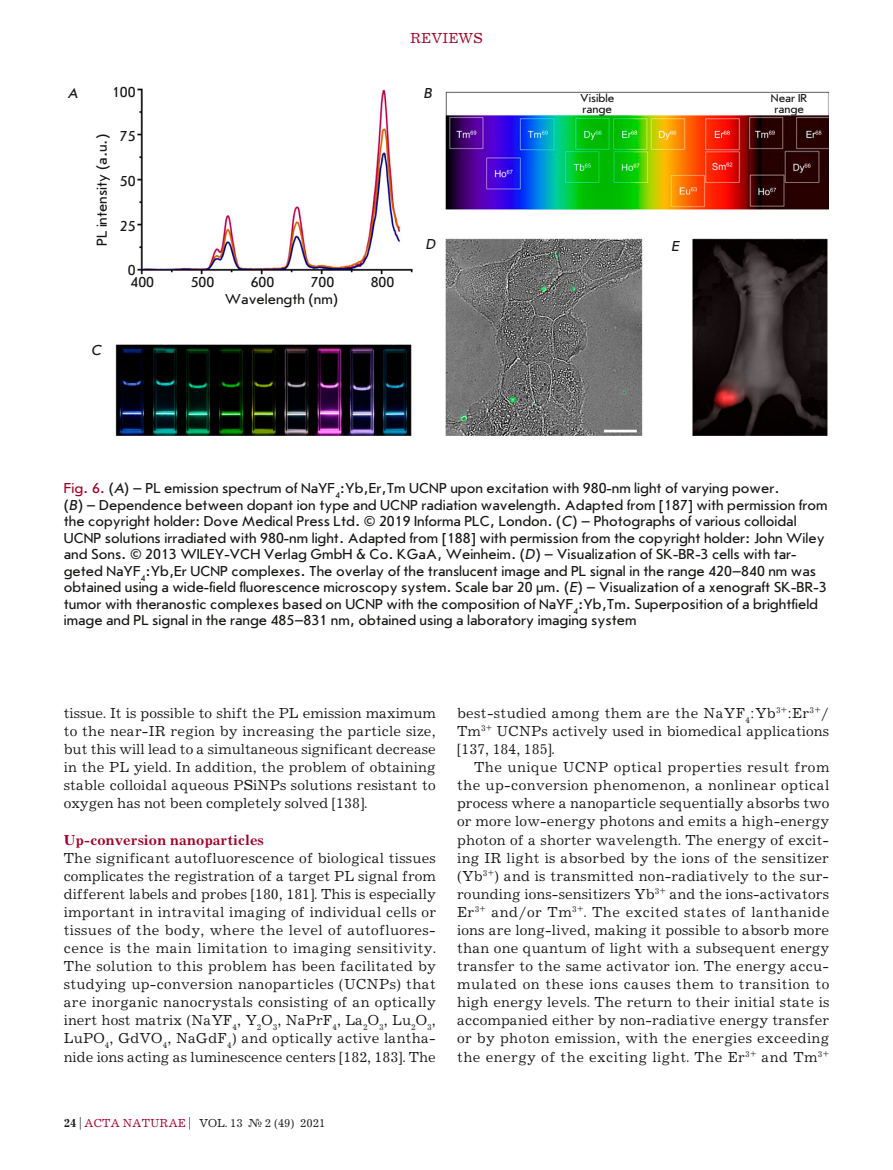
<style>
.page{position:relative;width:893px;height:1170px;background:#fff}
.page>*{position:absolute;margin:0;border:0;box-sizing:border-box;transform-origin:0 0}
.Текст{font:15px/18px "Journal C";letter-spacing:.015em;color:#181716;text-align:justify}
.Подпись_Фото{font:15px/16.5px "Journal Sans C";color:#181716}
.Текст_без_Отступа{font:15px/18px "Journal C";color:#181716;text-align:justify}
.subhead2{font:700 15px "Journal C";color:#a4002a}
.t1{font:15px "Journal C";color:#a4002a}
.Подпись_Фото-2{font:italic 15px "Journal Sans C";color:#181716}
.t2{font:12px "Journal C";color:#181716}
.Подпись_Фото-3{font:12px/10.5px "Journal Sans C";color:#181716}
.s1{color:#a4002a}
.s2{font-style:italic}
.s3{font-weight:700}
</style>
<div class="page">
<img style="left:115px;top:88px;width:713px;height:348px">
<p class="t1" style="left:410px;top:31px;width:74px">REVIEWS</p>
<p class="Подпись_Фото-2" style="left:68px;top:85px;width:11px">А</p>
<p class="Подпись_Фото" style="left:112px;top:84px;width:25px">100</p>
<p class="Подпись_Фото" style="left:120px;top:128px;width:17px">75</p>
<p class="Подпись_Фото" style="left:120px;top:173px;width:17px">50</p>
<p class="Подпись_Фото" style="left:120px;top:218px;width:17px">25</p>
<p class="Подпись_Фото" style="left:128px;top:262px;width:9px">0</p>
<p class="Подпись_Фото" style="left:94px;top:246px;width:114px;rotate:-90deg">PL intensity (a.u.)</p>
<p class="Подпись_Фото" style="left:131px;top:274px;width:25px">400</p>
<p class="Подпись_Фото" style="left:191px;top:274px;width:25px">500</p>
<p class="Подпись_Фото" style="left:251px;top:274px;width:25px">600</p>
<p class="Подпись_Фото" style="left:311px;top:274px;width:25px">700</p>
<p class="Подпись_Фото" style="left:371px;top:274px;width:25px">800</p>
<p class="Подпись_Фото" style="left:225px;top:291px;width:115px">Wavelength (nm)</p>
<p class="Подпись_Фото-2" style="left:91px;top:342px;width:12px">C</p>
<p class="Подпись_Фото-2" style="left:424px;top:85px;width:10px">B</p>
<p class="Подпись_Фото-3" style="left:580px;top:94px;width:36px">Visible range</p>
<p class="Подпись_Фото-3" style="left:771px;top:93px;width:38px">Near IR range</p>
<p class="Подпись_Фото-2" style="left:426px;top:236px;width:12px">D</p>
<p class="Подпись_Фото-2" style="left:671px;top:238px;width:10px">E</p>
<p class="Подпись_Фото" style="left:64px;top:480px;width:765px"><span class="s1">Fig. 6.</span> (<span class="s2">A</span>) – PL emission spectrum of NaYF<sub>4</sub>:Yb,Er,Tm UCNP upon excitation with 980-nm light of varying power.<br>(<span class="s2">B</span>) – Dependence between dopant ion type and UCNP radiation wavelength. Adapted from [187] with permission from the copyright holder: Dove Medical Press Ltd. © 2019 Informa PLC, London. (<span class="s2">C</span>) – Photographs of various colloidal UCNP solutions irradiated with 980-nm light. Adapted from [188] with permission from the copyright holder: John Wiley and Sons. © 2013 WILEY-VCH Verlag GmbH &amp; Co. KGaA, Weinheim. (<span class="s2">D</span>) – Visualization of SK-BR-3 cells with tar&shy;geted NaYF<sub>4</sub>:Yb,Er UCNP complexes. The overlay of the translucent image and PL signal in the range 420–840 nm was obtained using a wide-field fluorescence microscopy system. Scale bar 20 μm. (<span class="s2">E</span>) – Visualization of a xenograft SK-BR-3 tumor with theranostic complexes based on UCNP with the composition of NaYF<sub>4</sub>:Yb,Tm. Superposition of a brightfield image and PL signal in the range 485–831 nm, obtained using a laboratory imaging system</p>
<p class="Текст" style="left:64px;top:704px;width:374px">tissue. It is possible to shift the PL emission maximum to the near-IR region by increasing the particle size, but this will lead to a simultaneous significant decrease in the PL yield. In addition, the problem of obtaining stable colloidal aqueous PSiNPs solutions resistant to oxygen has not been completely solved [138].</p>
<p class="subhead2" style="left:64px;top:831px;width:202px">Up-conversion nanoparticles</p>
<p class="Текст_без_Отступа" style="left:64px;top:849px;width:374px">The significant autofluorescence of biological tissues complicates the registration of a target PL signal from different labels and probes [180, 181]. This is especially important in intravital imaging of individual cells or tissues of the body, where the level of autofluores&shy;cence is the main limitation to imaging sensitivity.<br>The solution to this problem has been facilitated by studying up-conversion nanoparticles (UCNPs) that are inorganic nanocrystals consisting of an optically inert host matrix (NaYF<sub>4</sub>, Y<sub>2</sub>O<sub>3</sub>, NaPrF<sub>4</sub>, La<sub>2</sub>O<sub>3</sub>, Lu<sub>2</sub>O<sub>3</sub>, LuPO<sub>4</sub>, GdVO<sub>4</sub>, NaGdF<sub>4</sub>) and optically active lantha&shy;nide ions acting as luminescence centers [182, 183]. The</p>
<p class="t2" style="left:64px;top:1116px;width:263px"><span class="s3">24</span> | <span class="s1">ACTA NATURAE</span> | VOL. 13 № 2 (49) 2021</p>
<p class="Текст_без_Отступа" style="left:457px;top:704px;width:374px">best-studied among them are the NaYF<sub>4</sub>:Yb<sup>3+</sup>:Er<sup>3+</sup>/ Tm<sup>3+</sup> UCNPs actively used in biomedical applications [137, 184, 185].</p>
<p class="Текст" style="left:457px;top:758px;width:374px;text-indent:17px">The unique UCNP optical properties result from the up-conversion phenomenon, a nonlinear optical process where a nanoparticle sequentially absorbs two or more low-energy photons and emits a high-energy photon of a shorter wavelength. The energy of excit&shy;ing IR light is absorbed by the ions of the sensitizer (Yb<sup>3+</sup>) and is transmitted non-radiatively to the sur&shy;rounding ions-sensitizers Yb<sup>3+</sup> and the ions-activators Er<sup>3+</sup> and/or Tm<sup>3+</sup>. The excited states of lanthanide ions are long-lived, making it possible to absorb more than one quantum of light with a subsequent energy transfer to the same activator ion. The energy accu&shy;mulated on these ions causes them to transition to high energy levels. The return to their initial state is accompanied either by non-radiative energy transfer or by photon emission, with the energies exceeding the energy of the exciting light. The Er<sup>3+</sup> and Tm<sup>3+</sup></p>
</div>
